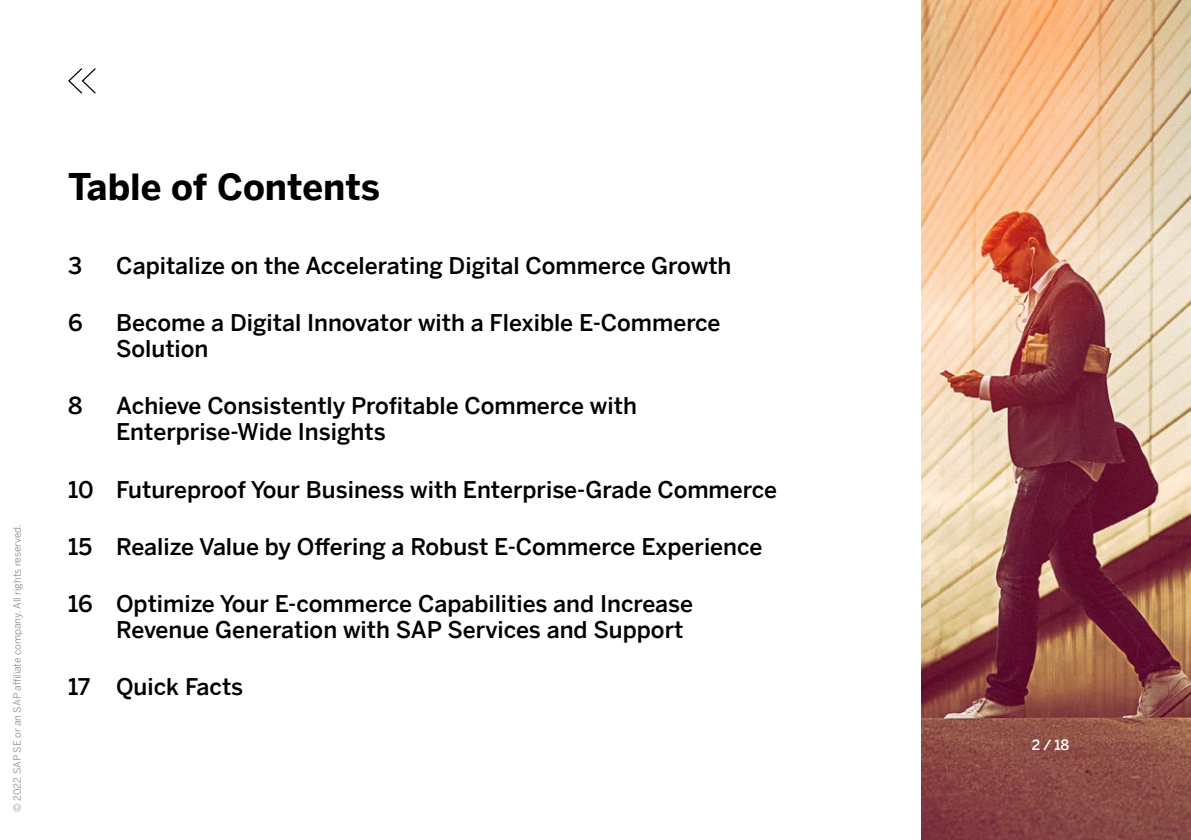
<style>
.page{position:relative;width:1191px;height:840px;background:#fff}
.page>*{position:absolute;margin:0;border:0;box-sizing:border-box;transform-origin:0 0}
.t1{font:700 36px "Benton Sans";color:#000}
.t2{font:500 23px/26px "Benton Sans";color:#000}
.t3{font:500 14px "Benton Sans";color:#fff}
.t4{font:10px "Benton Sans";color:#8a8c8e}
</style>
<div class="page">
<img style="left:921px;top:0;width:270px;height:839px">
<svg style="left:68px;top:68px;width:28px;height:26px"></svg>
<p class="t4" style="left:10px;top:811px;width:289px;rotate:-90deg">© 2022 SAP SE or an SAP affiliate company. All rights reserved.</p>
<h1 class="t1" style="left:68px;top:160px;width:313px">Table of Contents</h1>
<p class="t2" style="left:68px;top:251px;width:16px">3</p>
<p class="t2" style="left:116px;top:251px;width:617px">Capitalize on the Accelerating Digital Commerce Growth</p>
<p class="t2" style="left:68px;top:308px;width:16px">6</p>
<p class="t2" style="left:116px;top:308px;width:606px">Become a Digital Innovator with a Flexible E-Commerce<br>Solution</p>
<p class="t2" style="left:68px;top:392px;width:16px">8</p>
<p class="t2" style="left:116px;top:392px;width:522px">Achieve Consistently Profitable Commerce with<br>Enterprise-Wide Insights</p>
<p class="t2" style="left:68px;top:475px;width:710px">10 Futureproof Your Business with Enterprise-Grade Commerce</p>
<p class="t2" style="left:68px;top:532px;width:696px">15 Realize Value by Offering a Robust E-Commerce Experience</p>
<p class="t2" style="left:116px;top:589px;width:578px;text-indent:-48px">16 Optimize Your E-commerce Capabilities and Increase<br>Revenue Generation with SAP Services and Support</p>
<p class="t2" style="left:68px;top:672px;width:177px">17 Quick Facts</p>
<p class="t3" style="left:1031px;top:734px;width:39px">2 / 18</p>
</div>
